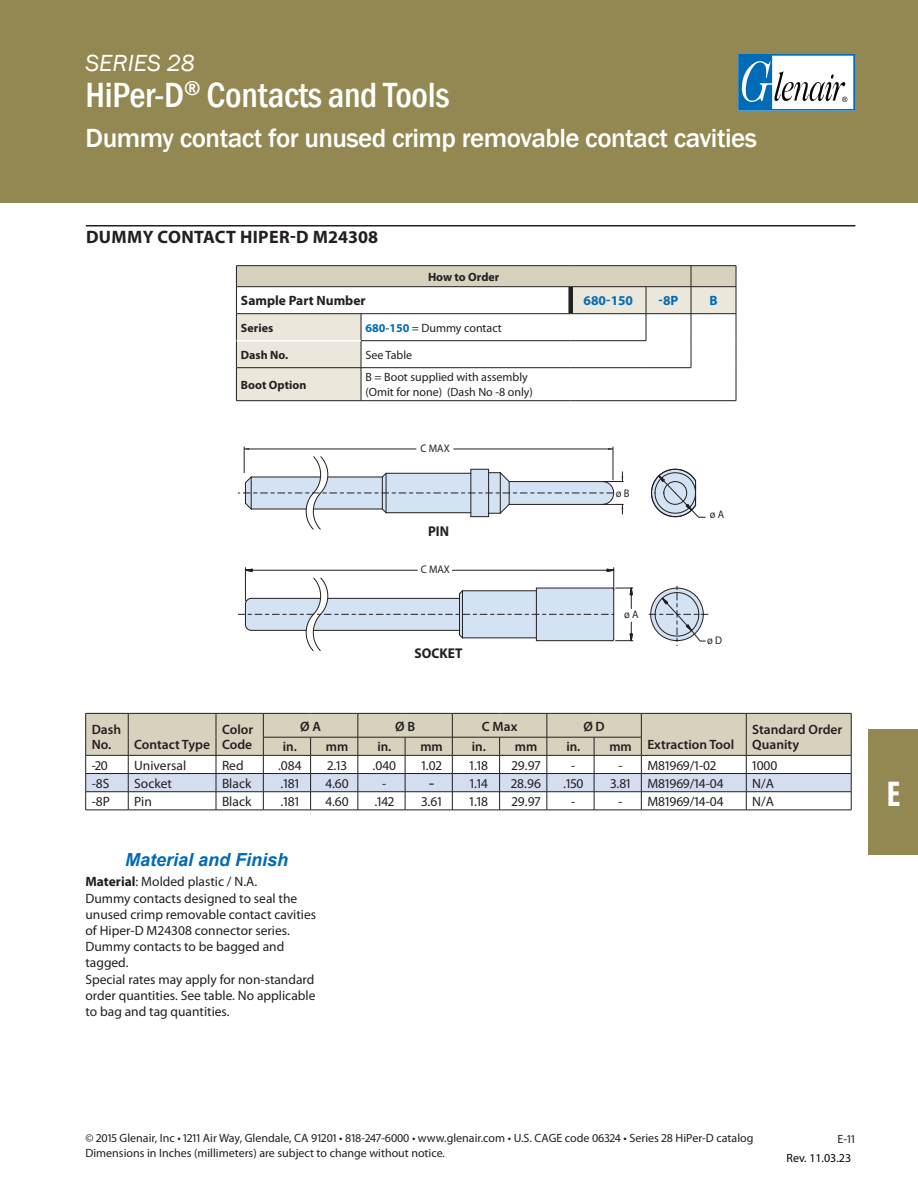
<style>
.page{position:relative;width:918px;height:1188px;background:#fff}
.page>*{position:absolute;margin:0;border:0;box-sizing:border-box;transform-origin:0 0}
.t1{font:500 condensed 36px "Franklin Gothic";letter-spacing:-.01em;color:#fff}
.t2{font:700 condensed 36px "Myriad Pro";color:#fff}
.t3{font:500 27px "Franklin Gothic";letter-spacing:-.02em;color:#fff}
.t4{font:italic 24px "Franklin Gothic";color:#fff}
.t5{font:700 18px "Myriad Pro";letter-spacing:.02em;color:#231f20}
.t6{font:italic 700 18px "Arial";color:#006bb6}
.t7{font:700 14.1px "Myriad Pro";color:#231f20;scale:.95 1}
.t8{font:13.5px/16.2px "Myriad Pro";color:#231f20}
.t9{font:600 13.5px/15px "Myriad Pro";color:#231f20}
.t10{font:700 13.5px "Myriad Pro";color:#231f20}
.t11{font:700 13.5px "Myriad Pro";color:#006bb6}
.t12{font:12px/15px "Myriad Pro";color:#231f20}
.t13{font:700 12px "Myriad Pro";color:#231f20}
.t14{font:12px "Myriad Pro";color:#040503}
.t15{font:10.95px "Myriad Pro";color:#231f20;scale:.95 1}
.s1{font-weight:700;color:#006bb6}
.s2{font-size:18px}
.s3{font-weight:700}
</style>
<div class="page">
<div style="left:0;top:0;width:918px;height:202px;background:#938852"></div>
<svg style="left:738px;top:54px;width:117px;height:57px;background:#a0c0d6"></svg>
<hr style="left:86px;top:225px;width:769px;height:1px;background:#231f20">
<hr style="left:358px;top:810px;width:47px;height:1px;background:#231f20">
<hr style="left:405px;top:810px;width:47px;height:1px;background:#231f20">
<hr style="left:452px;top:810px;width:48px;height:1px;background:#231f20">
<hr style="left:500px;top:810px;width:47px;height:1px;background:#231f20">
<hr style="left:547px;top:810px;width:47px;height:1px;background:#231f20">
<hr style="left:594px;top:810px;width:47px;height:1px;background:#231f20">
<hr style="left:641px;top:810px;width:105px;height:1px;background:#231f20">
<hr style="left:746px;top:810px;width:105px;height:1px;background:#231f20">
<hr style="left:86px;top:810px;width:42px;height:1px;background:#231f20">
<hr style="left:128px;top:810px;width:88px;height:1px;background:#231f20">
<hr style="left:216px;top:810px;width:47px;height:1px;background:#231f20">
<hr style="left:263px;top:810px;width:48px;height:1px;background:#231f20">
<hr style="left:311px;top:810px;width:47px;height:1px;background:#231f20">
<svg style="left:85px;top:713px;width:767px;height:97px"></svg>
<svg style="left:238px;top:447px;width:386px;height:83px"></svg>
<svg style="left:651px;top:468px;width:55px;height:50px"></svg>
<svg style="left:238px;top:568px;width:395px;height:83px"></svg>
<svg style="left:649px;top:585px;width:59px;height:61px"></svg>
<hr style="left:236px;top:265px;width:125px;height:1px;background:#231f20">
<hr style="left:361px;top:265px;width:210px;height:1px;background:#231f20">
<hr style="left:571px;top:265px;width:75px;height:1px;background:#231f20">
<hr style="left:646px;top:265px;width:45px;height:1px;background:#231f20">
<hr style="left:691px;top:265px;width:45px;height:1px;background:#231f20">
<svg style="left:236px;top:266px;width:501px;height:135px"></svg>
<hr style="left:236px;top:367px;width:125px;height:1px;background:#231f20">
<hr style="left:236px;top:368px;width:1px;height:32px;background:#231f20">
<hr style="left:361px;top:368px;width:1px;height:32px;background:#231f20">
<hr style="left:236px;top:400px;width:125px;height:1px;background:#231f20">
<hr style="left:237px;top:340px;width:124px;height:1px;background:#fff">
<div style="left:868px;top:729px;width:50px;height:126px;background:#938852"></div>
<h3 class="t4" style="left:86px;top:48px;width:111px">SERIES 28</h3>
<h1 class="t1" style="left:86px;top:71px;width:365px">HiPer-D<sup>®</sup> Contacts and Tools</h1>
<h2 class="t3" style="left:86px;top:121px;width:673px">Dummy contact for unused crimp removable contact cavities</h2>
<h3 class="t5" style="left:86px;top:225px;width:294px">DUMMY CONTACT HIPER-D M24308</h3>
<p class="t13" style="left:428px;top:269px;width:73px">How to Order</p>
<p class="t10" style="left:241px;top:292px;width:126px">Sample Part Number</p>
<p class="t11" style="left:584px;top:292px;width:51px">680-150</p>
<p class="t11" style="left:659px;top:292px;width:21px">-8P</p>
<p class="t11" style="left:709px;top:292px;width:10px">B</p>
<p class="t13" style="left:241px;top:320px;width:34px">Series</p>
<p class="t12" style="left:366px;top:320px;width:138px"><span class="s1">680-150</span> = Dummy contact</p>
<p class="t13" style="left:241px;top:347px;width:49px">Dash No.</p>
<p class="t12" style="left:366px;top:347px;width:48px">See Table</p>
<p class="t13" style="left:241px;top:377px;width:67px">Boot Option</p>
<p class="t12" style="left:366px;top:369px;width:169px">B = Boot supplied with assembly (Omit for none) (Dash No -8 only)</p>
<p class="t15" style="left:421px;top:442px;width:32px">C MAX</p>
<p class="t7" style="left:428px;top:522px;width:24px">PIN</p>
<p class="t15" style="left:421px;top:562px;width:32px">C MAX</p>
<p class="t7" style="left:415px;top:644px;width:52px">SOCKET</p>
<p class="t15" style="left:616px;top:487px;width:16px">ø B</p>
<p class="t15" style="left:624px;top:607px;width:17px">ø A</p>
<p class="t15" style="left:710px;top:508px;width:17px">ø A</p>
<p class="t15" style="left:707px;top:633px;width:17px">ø D</p>
<p class="t9" style="left:92px;top:722px;width:120px">Dash<br>No. Contact Type</p>
<p class="t9" style="left:222px;top:722px;width:33px">Color<br>Code</p>
<p class="t9" style="left:300px;top:719px;width:22px">Ø A</p>
<p class="t9" style="left:395px;top:719px;width:22px">Ø B</p>
<p class="t9" style="left:482px;top:719px;width:37px">C Max</p>
<p class="t9" style="left:583px;top:719px;width:23px">Ø D</p>
<p class="t9" style="left:752px;top:722px;width:92px">Standard Order</p>
<p class="t9" style="left:647px;top:737px;width:88px">Extraction Tool</p>
<p class="t9" style="left:283px;top:739px;width:67px">in. mm</p>
<p class="t9" style="left:377px;top:739px;width:67px">in. mm</p>
<p class="t9" style="left:472px;top:739px;width:67px">in. mm</p>
<p class="t9" style="left:566px;top:739px;width:67px">in. mm</p>
<p class="t9" style="left:752px;top:737px;width:48px">Quanity</p>
<p class="t8" style="left:92px;top:757px;width:18px">-20</p>
<p class="t8" style="left:134px;top:757px;width:53px">Universal</p>
<p class="t8" style="left:222px;top:757px;width:23px">Red</p>
<p class="t8" style="left:278px;top:757px;width:25px">.084</p>
<p class="t8" style="left:327px;top:757px;width:21px">2.13</p>
<p class="t8" style="left:373px;top:757px;width:25px">.040</p>
<p class="t8" style="left:422px;top:757px;width:22px">1.02</p>
<p class="t8" style="left:470px;top:757px;width:20px">1.18</p>
<p class="t8" style="left:512px;top:757px;width:30px">29.97</p>
<p class="t8" style="left:571px;top:757px;width:6px">-</p>
<p class="t8" style="left:619px;top:757px;width:99px">- M81969/1-02</p>
<p class="t8" style="left:752px;top:757px;width:27px">1000</p>
<p class="t8" style="left:92px;top:775px;width:19px">-8S</p>
<p class="t8" style="left:134px;top:775px;width:39px">Socket</p>
<p class="t8" style="left:222px;top:775px;width:31px">Black</p>
<p class="t8" style="left:281px;top:775px;width:20px">.181</p>
<p class="t8" style="left:325px;top:775px;width:25px">4.60</p>
<p class="t8" style="left:382px;top:775px;width:54px">- <span class="s2">-</span></p>
<p class="t8" style="left:470px;top:775px;width:20px">1.14</p>
<p class="t8" style="left:511px;top:775px;width:31px">28.96</p>
<p class="t8" style="left:563px;top:775px;width:22px">.150</p>
<p class="t8" style="left:611px;top:775px;width:115px">3.81 M81969/14-04</p>
<p class="t8" style="left:752px;top:775px;width:23px">N/A</p>
<p class="t8" style="left:92px;top:793px;width:20px">-8P</p>
<p class="t8" style="left:134px;top:793px;width:19px">Pin</p>
<p class="t8" style="left:222px;top:793px;width:31px">Black</p>
<p class="t8" style="left:281px;top:793px;width:20px">.181</p>
<p class="t8" style="left:325px;top:793px;width:25px">4.60</p>
<p class="t8" style="left:374px;top:793px;width:21px">.142</p>
<p class="t8" style="left:422px;top:793px;width:22px">3.61</p>
<p class="t8" style="left:470px;top:793px;width:20px">1.18</p>
<p class="t8" style="left:512px;top:793px;width:30px">29.97</p>
<p class="t8" style="left:571px;top:793px;width:6px">-</p>
<p class="t8" style="left:619px;top:793px;width:107px">- M81969/14-04</p>
<p class="t8" style="left:752px;top:793px;width:23px">N/A</p>
<h3 class="t6" style="left:125px;top:847px;width:165px">Material and Finish</h3>
<p class="t8" style="left:86px;top:873px;width:232px"><span class="s3">Material</span>: Molded plastic / N.A.<br>Dummy contacts designed to seal the unused crimp removable contact cavities of Hiper-D M24308 connector series.<br>Dummy contacts to be bagged and tagged.<br>Special rates may apply for non-standard order quantities. See table. No applicable to bag and tag quantities.</p>
<h1 class="t2" style="left:886px;top:771px;width:16px">E</h1>
<p class="t12" style="left:86px;top:1131px;width:669px">© 2015 Glenair, Inc • 1211 Air Way, Glendale, CA 91201 • 818-247-6000 • www.glenair.com • U.S. CAGE code 06324 • Series 28 HiPer-D catalog<br>Dimensions in Inches (millimeters) are subject to change without notice.</p>
<p class="t12" style="left:838px;top:1131px;width:19px">E-11</p>
<p class="t14" style="left:787px;top:1150px;width:66px">Rev. 11.03.23</p>
</div>
